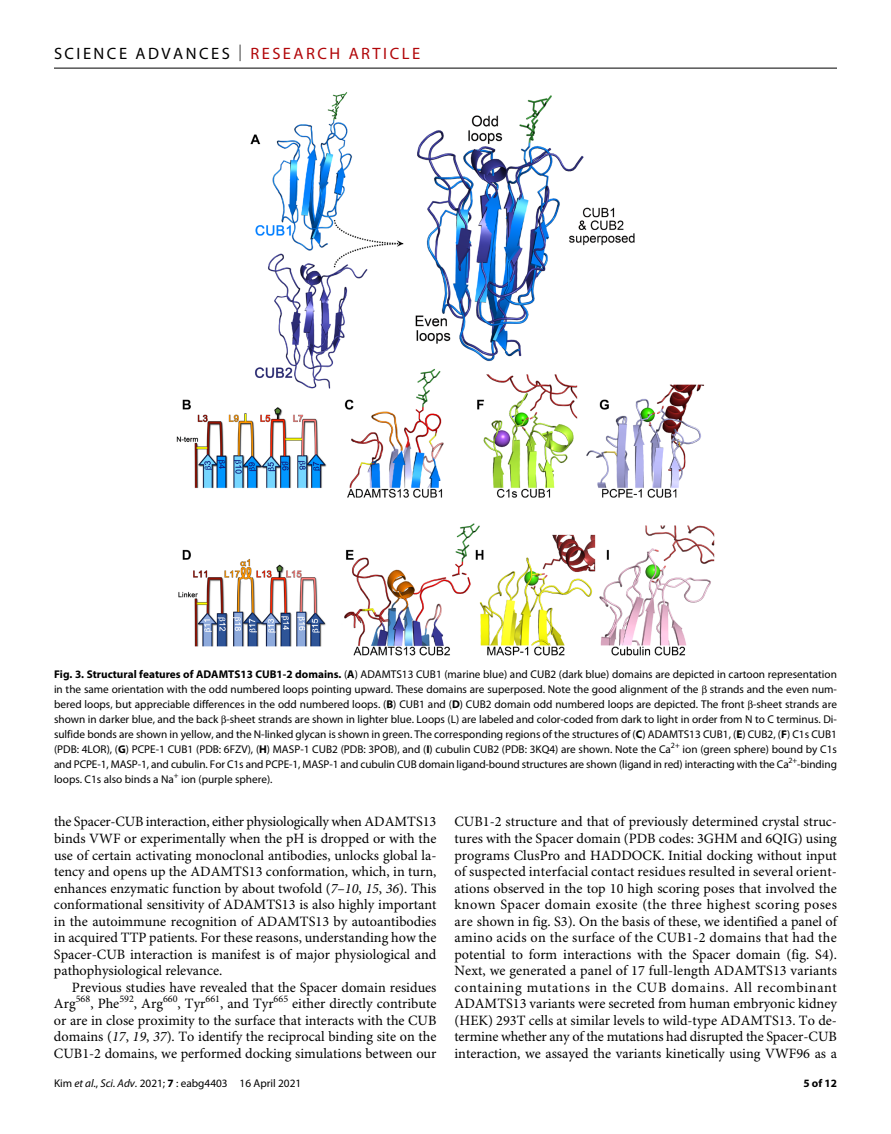
<style>
.page{position:relative;width:891px;height:1134px;background:#fff}
.page>*{position:absolute;margin:0;border:0;box-sizing:border-box;transform-origin:0 0}
.t1{font:16.5px "Myriad Pro";letter-spacing:.15em;color:#000}
.t2{font:14.25px/16.5px "Minion Pro";color:#000;text-align:justify}
.t3{font:11.25px/15px "Myriad Pro";color:#000;text-align:justify}
.t4{font:700 11.25px "Myriad Pro";color:#000}
.s1{font-weight:300}
.s2{color:#b10508}
.s3{font-weight:700}
.s4{font-style:italic}
</style>
<div class="page">
<hr style="left:54px;top:68px;width:783px;height:1px;background:#000">
<img style="left:176px;top:92px;width:539px;height:564px">
<p class="t1" style="left:54px;top:40px;width:368px">SCIENCE ADVANCES <span class="s1">|</span> <span class="s2">RESEARCH ARTICLE</span></p>
<p class="t3" style="left:54px;top:667px;width:785px"><span class="s3">Fig. 3. Structural features of ADAMTS13 CUB1-2 domains.</span> (<span class="s3">A</span>) ADAMTS13 CUB1 (marine blue) and CUB2 (dark blue) domains are depicted in cartoon representation in the same orientation with the odd numbered loops pointing upward. These domains are superposed. Note the good alignment of the strands and the even num&shy;bered loops, but appreciable differences in the odd numbered loops. (<span class="s3">B</span>) CUB1 and (<span class="s3">D</span>) CUB2 domain odd numbered loops are depicted. The front -sheet strands are shown in darker blue, and the back -sheet strands are shown in lighter blue. Loops (L) are labeled and color-coded from dark to light in order from N to C terminus. Di&shy;sulfide bonds are shown in yellow, and the N-linked glycan is shown in green. The corresponding regions of the structures of (<span class="s3">C</span>) ADAMTS13 CUB1, (<span class="s3">E</span>) CUB2, (<span class="s3">F</span>) C1s CUB1 (PDB: 4LOR), (<span class="s3">G</span>) PCPE-1 CUB1 (PDB: 6FZV), (<span class="s3">H</span>) MASP-1 CUB2 (PDB: 3POB), and (<span class="s3">I</span>) cubulin CUB2 (PDB: 3KQ4) are shown. Note the Ca<sup>2+</sup> ion (green sphere) bound by C1s and PCPE-1, MASP-1, and cubulin. For C1s and PCPE-1, MASP-1 and cubulin CUB domain ligand-bound structures are shown (ligand in red) interacting with the Ca<sup>2+</sup>-binding loops. C1s also binds a Na<sup>+</sup> ion (purple sphere).</p>
<p class="t2" style="left:54px;top:815px;width:384px">the Spacer-CUB interaction, either physiologically when ADAMTS13 binds VWF or experimentally when the pH is dropped or with the use of certain activating monoclonal antibodies, unlocks global la&shy;tency and opens up the ADAMTS13 conformation, which, in turn, enhances enzymatic function by about twofold (<span class="s4">7</span>–<span class="s4">10</span>, <span class="s4">15</span>, <span class="s4">36</span>). This conformational sensitivity of ADAMTS13 is also highly important in the autoimmune recognition of ADAMTS13 by autoantibodies in acquired TTP patients. For these reasons, understanding how the Spacer-CUB interaction is manifest is of major physiological and pathophysiological relevance.</p>
<p class="t2" style="left:54px;top:980px;width:384px;text-indent:18px">Previous studies have revealed that the Spacer domain residues Arg<sup>568</sup>, Phe<sup>592</sup>, Arg<sup>660</sup>, Tyr<sup>661</sup>, and Tyr<sup>665</sup> either directly contribute or are in close proximity to the surface that interacts with the CUB domains (<span class="s4">17</span>, <span class="s4">19</span>, <span class="s4">37</span>). To identify the reciprocal binding site on the CUB1-2 domains, we performed docking simulations between our</p>
<p class="t3" style="left:54px;top:1076px;width:249px">Kim <span class="s4">et al</span>., <span class="s4">Sci. Adv.</span> 2021; <span class="s3">7</span> : eabg4403 16 April 2021</p>
<p class="t2" style="left:454px;top:815px;width:384px">CUB1-2 structure and that of previously determined crystal struc&shy;tures with the Spacer domain (PDB codes: 3GHM and 6QIG) using programs ClusPro and HADDOCK. Initial docking without input of suspected interfacial contact residues resulted in several orient&shy;ations observed in the top 10 high scoring poses that involved the known Spacer domain exosite (the three highest scoring poses are shown in fig. S3). On the basis of these, we identified a panel of amino acids on the surface of the CUB1-2 domains that had the potential to form interactions with the Spacer domain (fig. S4).<br>Next, we generated a panel of 17 full-length ADAMTS13 variants containing mutations in the CUB domains. All recombinant ADAMTS13 variants were secreted from human embryonic kidney (HEK) 293T cells at similar levels to wild-type ADAMTS13. To de&shy;termine whether any of the mutations had disrupted the Spacer-CUB interaction, we assayed the variants kinetically using VWF96 as a</p>
<p class="t4" style="left:803px;top:1074px;width:35px">5 of 12</p>
</div>
